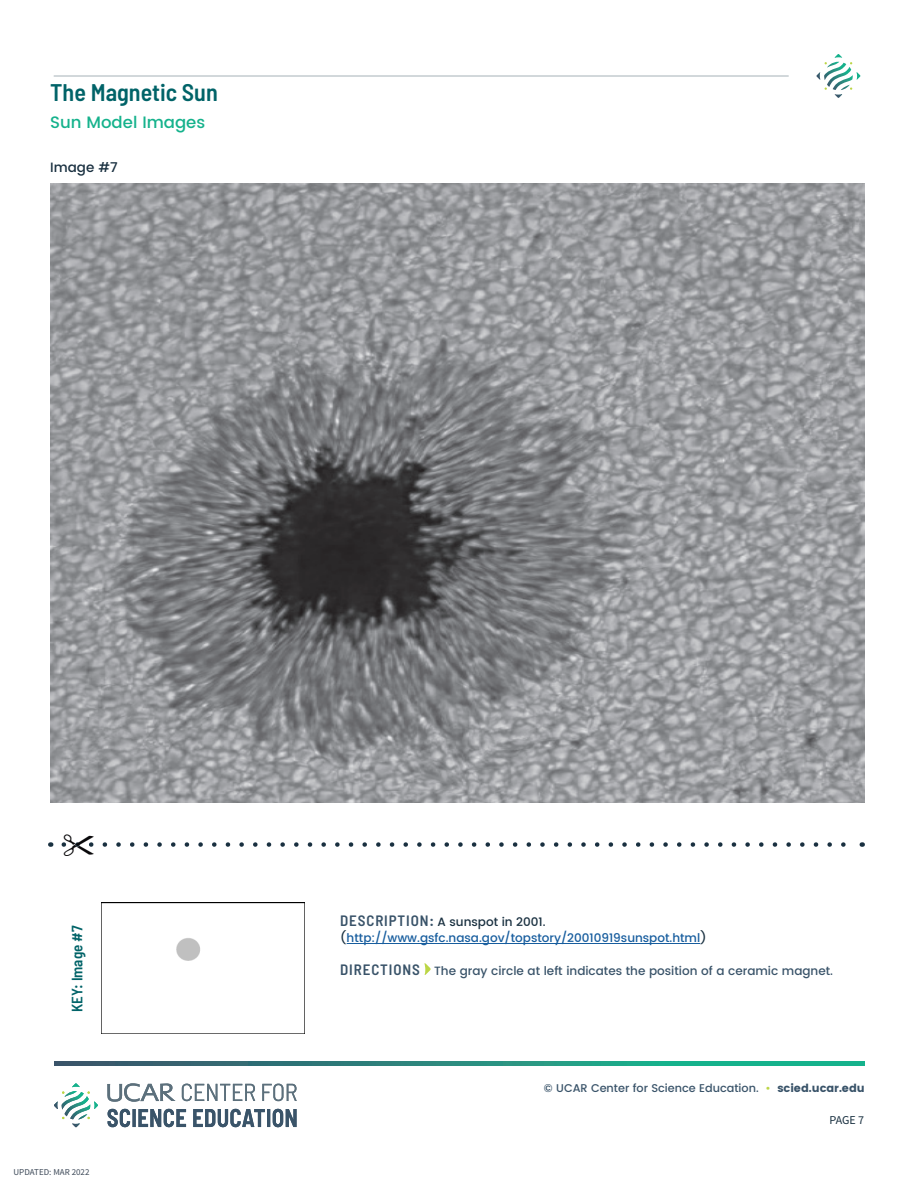
<style>
.page{position:relative;width:918px;height:1188px;background:#fff}
.page>*{position:absolute;margin:0;border:0;box-sizing:border-box;transform-origin:0 0}
.t1{font:600 semi-condensed 24px "Barlow";color:#006368}
.t2{font:500 16.5px "Poppins";color:#15b28c}
.t3{font:600 semi-condensed 15px "Barlow";color:#006368}
.t4{font:500 13.5px "Poppins";color:#193040}
.directions_copy{font:500 12px "Poppins";color:#395369}
.copy_within_a_table{font:500 12px "Poppins";color:#175d9e}
.copy_within_a_table-2{font:500 12px "Poppins";color:#193040}
.t5{font:12px "Source Sans Pro";color:#193040}
.t6{font:500 11.25px "Poppins";color:#395369}
.t7{font:9px "Source Sans Pro";color:#3e4a59}
.s1{font-family:"Barlow";font-weight:600;font-stretch:semi-condensed;font-size:15px;color:#395369}
.s2{color:#193040}
.s3{font-family:"Barlow";font-weight:600;font-stretch:semi-condensed;font-size:15px}
.s4{color:#bcd646}
.s5{font-weight:400}
</style>
<div class="page">
<hr style="left:54px;top:76px;width:734px;height:1px;background:#5c707c">
<svg style="left:816px;top:54px;width:44px;height:44px"></svg>
<svg style="left:54px;top:1062px;width:811px;height:4px;background:#278b7e"></svg>
<svg style="left:108px;top:1109px;width:78px;height:18px"></svg>
<svg style="left:193px;top:1109px;width:104px;height:18px"></svg>
<svg style="left:182px;top:1084px;width:73px;height:17px"></svg>
<svg style="left:262px;top:1084px;width:35px;height:17px"></svg>
<svg style="left:107px;top:1083px;width:69px;height:19px"></svg>
<svg style="left:54px;top:1083px;width:44px;height:44px"></svg>
<img style="left:50px;top:183px;width:815px;height:620px">
<hr style="left:347px;top:943px;width:353px;height:1px;background:#175d9e">
<svg style="left:424px;top:963px;width:7px;height:12px"></svg>
<img style="left:102px;top:903px;width:203px;height:131px">
<svg style="left:64px;top:842px;width:782px;height:5px"></svg>
<h1 class="t1" style="left:50px;top:78px;width:169px">The Magnetic Sun</h1>
<h2 class="t2" style="left:50px;top:110px;width:156px">Sun Model Images</h2>
<h3 class="t4" style="left:50px;top:158px;width:69px">Image #7</h3>
<h1 class="t3" style="left:68px;top:1012px;width:88px;rotate:-90deg">KEY: Image #7</h1>
<p class="t7" style="left:14px;top:1166px;width:78px">UPDATED: MAR 2022</p>
<p class="copy_within_a_table-2" style="left:340px;top:912px;width:207px"><span class="s1">DESCRIPTION:</span> A sunspot in 2001.</p>
<p class="copy_within_a_table" style="left:340px;top:929px;width:368px"><span class="s2">(</span>http://www.gsfc.nasa.gov/topstory/20010919sunspot.html<span class="s2">)</span></p>
<p class="directions_copy" style="left:340px;top:962px;width:494px"><span class="s3">DIRECTIONS</span> The gray circle at left indicates the position of a ceramic magnet.</p>
<p class="t6" style="left:544px;top:1080px;width:322px">© UCAR Center for Science Education. <span class="s4">•</span> <span class="s5">scied.ucar.edu</span></p>
<p class="t5" style="left:829px;top:1112px;width:36px">PAGE 7</p>
</div>
